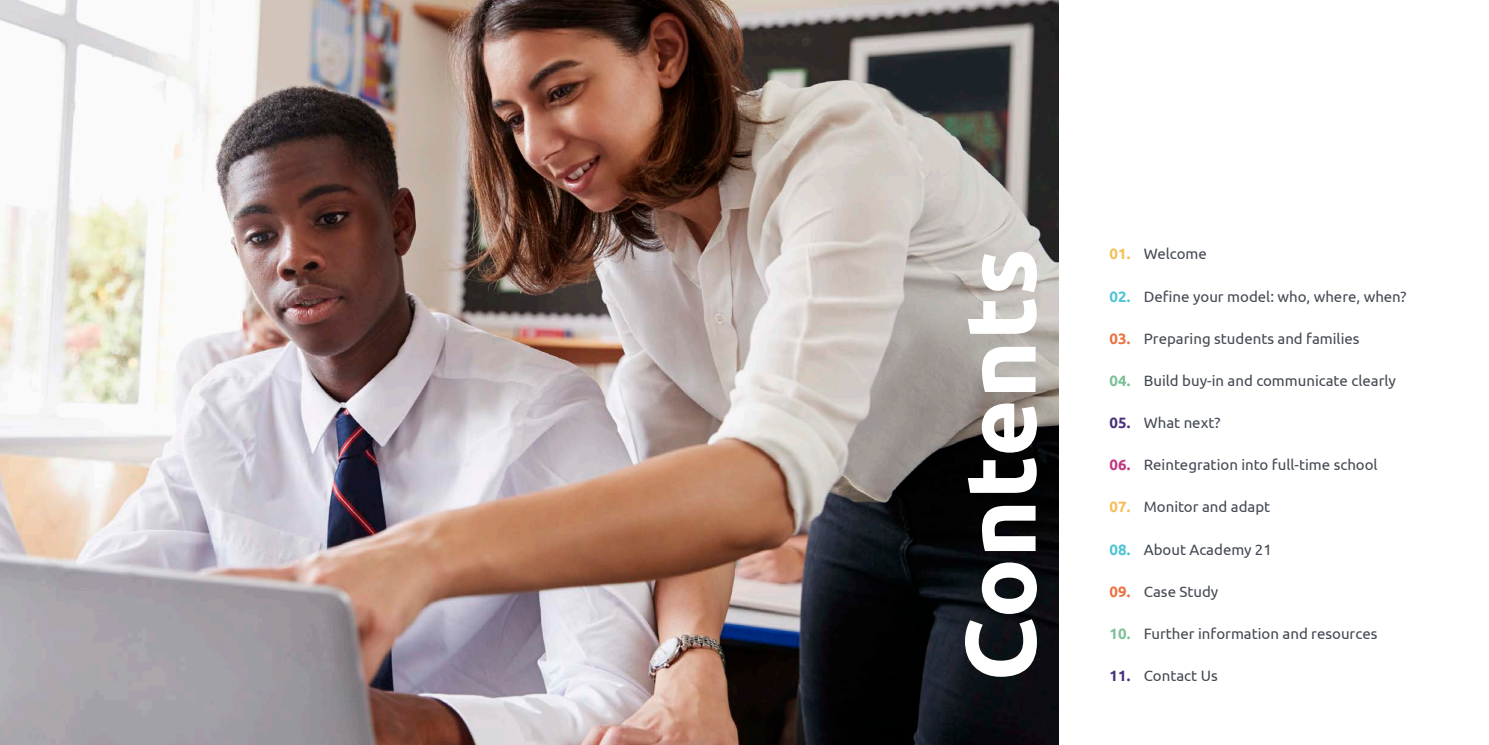
<style>
.page{position:relative;width:1489px;height:745px;background:#fff}
.page>*{position:absolute;margin:0;border:0;box-sizing:border-box;transform-origin:0 0}
.Main_Headings{font:700 99.5px "Ubuntu";color:#fff}
.Main_Headings-2{font:15px "Ubuntu";color:#434953}
.t1{font:700 15px "Ubuntu";color:#f4bf55}
.t2{font:700 15px "Ubuntu";color:#4fc5d4}
.t3{font:700 15px "Ubuntu";color:#eb7140}
.t4{font:700 15px "Ubuntu";color:#7cc096}
.t5{font:700 15px "Ubuntu";color:#48307a}
.t6{font:700 15px "Ubuntu";color:#c1377f}
</style>
<div class="page">
<img style="left:0;top:0;width:1058px;height:744px">
<p class="Main_Headings" style="left:939px;top:681px;width:435px;rotate:-90deg">Contents</p>
<p class="t1" style="left:1109px;top:245px;width:22px">01.</p>
<p class="Main_Headings-2" style="left:1143px;top:245px;width:65px">Welcome</p>
<p class="t2" style="left:1109px;top:287px;width:22px">02.</p>
<p class="Main_Headings-2" style="left:1143px;top:287px;width:264px">Define your model: who, where, when?</p>
<p class="t3" style="left:1109px;top:329px;width:22px">03.</p>
<p class="Main_Headings-2" style="left:1143px;top:329px;width:217px">Preparing students and families</p>
<p class="t4" style="left:1109px;top:371px;width:22px">04.</p>
<p class="Main_Headings-2" style="left:1143px;top:371px;width:254px">Build buy-in and communicate clearly</p>
<p class="t5" style="left:1109px;top:413px;width:22px">05.</p>
<p class="Main_Headings-2" style="left:1143px;top:413px;width:78px">What next?</p>
<p class="t6" style="left:1109px;top:455px;width:22px">06.</p>
<p class="Main_Headings-2" style="left:1143px;top:455px;width:235px">Reintegration into full-time school</p>
<p class="t1" style="left:1109px;top:497px;width:22px">07.</p>
<p class="Main_Headings-2" style="left:1143px;top:497px;width:128px">Monitor and adapt</p>
<p class="t2" style="left:1109px;top:540px;width:22px">08.</p>
<p class="Main_Headings-2" style="left:1143px;top:540px;width:129px">About Academy 21</p>
<p class="t3" style="left:1109px;top:582px;width:22px">09.</p>
<p class="Main_Headings-2" style="left:1143px;top:582px;width:76px">Case Study</p>
<p class="t4" style="left:1109px;top:624px;width:22px">10.</p>
<p class="Main_Headings-2" style="left:1143px;top:624px;width:235px">Further information and resources</p>
<p class="t5" style="left:1109px;top:666px;width:22px">11.</p>
<p class="Main_Headings-2" style="left:1143px;top:666px;width:75px">Contact Us</p>
</div>
